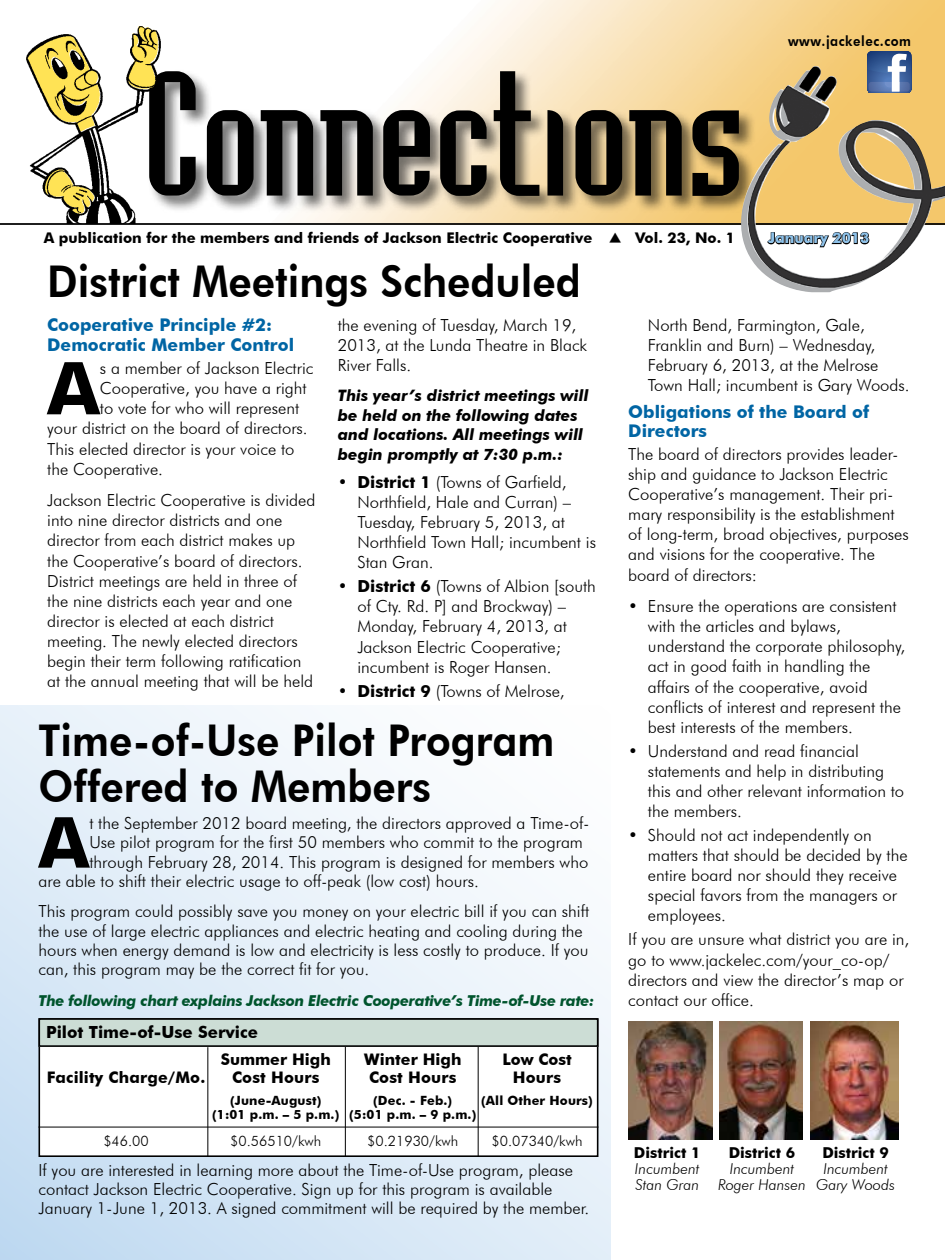
<style>
.page{position:relative;width:945px;height:1260px;background:#fff}
.page>*{position:absolute;margin:0;border:0;box-sizing:border-box;transform-origin:0 0}
.t1{font:700 72.98px "Futura BT";color:#000}
.t2{font:700 70.52px "Futura BT";color:#000}
.t3{font:800 43.75px/45.5px "Futura BT";color:#000;scale:.93 1}
.t4{font:700 17.5px/20.1px "Futura BT";color:#0065a4}
.t5{font:700 16.8px "Futura BT";color:#000}
.t6{font:300 16.62px/20.1px "Futura BT";color:#000}
.t7{font:700 15.92px "Futura BT";letter-spacing:.01em;color:#000}
.t8{font:italic 700 15.75px/19.6px "Futura BT";color:#000}
.t9{font:italic 700 15.05px "Futura BT";letter-spacing:-.02em;color:#00542d}
.t10{font:italic 300 15.05px/15.9px "Futura BT";color:#000;text-align:center}
.t11{font:700 15.05px "Futura BT";color:#000}
.t12{font:700 14.7px "Futura BT";color:#000}
.t13{font:700 14.7px "Futura BT";color:#8cc0e8}
.t14{font:300 14.35px "Futura BT";color:#000}
.t15{font:800 14px "Futura BT";letter-spacing:.04em;color:#000;scale:.93 1}
.t16{font:700 12.78px "Futura BT";letter-spacing:.01em;color:#000}
.s1{font-weight:700}
</style>
<div class="page">
<svg style="left:0;top:706px;width:611px;height:554px"></svg>
<img style="left:298px;top:0;width:647px;height:223px">
<div style="left:147px;top:69px;width:609px;height:144px;background:#000;opacity:.55"></div>
<svg style="left:160px;top:71px;width:577px;height:125px"></svg>
<hr style="left:0;top:223px;width:945px;height:2px;background:#000">
<img style="left:26px;top:26px;width:134px;height:198px">
<img style="left:737px;top:70px;width:107px;height:222px">
<img style="left:744px;top:66px;width:201px;height:222px">
<svg style="left:766px;top:231px;width:104px;height:17px"></svg>
<div style="left:39px;top:1019px;width:559px;height:137px;background:#fff"></div>
<div style="left:38px;top:1018px;width:560px;height:139px;border:2px solid #000"></div>
<div style="left:39px;top:1019px;width:559px;height:27px;background:#ccddd5"></div>
<div style="left:38px;top:1018px;width:560px;height:29px;border:2px solid #000"></div>
<hr style="left:38px;top:1127px;width:560px;height:1px;background:#000">
<hr style="left:207px;top:1047px;width:1px;height:110px;background:#000">
<hr style="left:345px;top:1047px;width:1px;height:109px;background:#000">
<hr style="left:478px;top:1047px;width:1px;height:109px;background:#000">
<img style="left:720px;top:1021px;width:83px;height:119px">
<img style="left:628px;top:1021px;width:85px;height:119px">
<img style="left:811px;top:1021px;width:87px;height:119px">
<svg style="left:867px;top:51px;width:44px;height:42px"></svg>
<p class="t15" style="left:788px;top:33px;width:134px">www.jackelec.com</p>
<p class="t12" style="left:44px;top:229px;width:693px">A publication for the members and friends of Jackson Electric Cooperative ▲ Vol. 23, No. 1</p>
<p class="t13" style="left:768px;top:229px;width:103px">January 2013</p>
<h3 class="t3" style="left:47px;top:259px;width:575px">District Meetings Scheduled</h3>
<p class="t4" style="left:47px;top:315px;width:248px">Cooperative Principle #2:<br>Democratic Member Control</p>
<h1 class="t1" style="left:47px;top:344px;width:54px">A</h1>
<p class="t6" style="left:100px;top:358px;width:215px">s a member of Jackson Electric</p>
<p class="t6" style="left:100px;top:378px;width:208px">Cooperative, you have a right</p>
<p class="t6" style="left:100px;top:398px;width:201px">to vote for who will represent</p>
<p class="t6" style="left:47px;top:418px;width:262px">your district on the board of directors.</p>
<p class="t6" style="left:47px;top:439px;width:249px">This elected director is your voice to</p>
<p class="t6" style="left:47px;top:459px;width:117px">the Cooperative.</p>
<p class="t6" style="left:47px;top:490px;width:270px">Jackson Electric Cooperative is divided into nine director districts and one director from each district makes up the Cooperative’s board of directors.<br>District meetings are held in three of the nine districts each year and one director is elected at each district meeting. The newly elected directors begin their term following ratification at the annual meeting that will be held</p>
<p class="t6" style="left:338px;top:315px;width:251px">the evening of Tuesday, March 19,<br>2013, at the Lunda Theatre in Black<br>River Falls.</p>
<p class="t8" style="left:338px;top:386px;width:252px">This year’s district meetings will be held on the following dates and locations. All meetings will begin promptly at 7:30 p.m.:</p>
<p class="t6" style="left:357px;top:472px;width:240px;text-indent:-20px">• <span class="s1">District 1</span> (Towns of Garfield,<br>Northfield, Hale and Curran) –<br>Tuesday, February 5, 2013, at<br>Northfield Town Hall; incumbent is<br>Stan Gran.</p>
<p class="t6" style="left:357px;top:576px;width:240px;text-indent:-20px">• <span class="s1">District 6</span> (Towns of Albion [south of Cty. Rd. P] and Brockway) –<br>Monday, February 4, 2013, at<br>Jackson Electric Cooperative; incumbent is Roger Hansen.</p>
<p class="t6" style="left:338px;top:681px;width:229px">• <span class="s1">District 9</span> (Towns of Melrose,</p>
<h3 class="t3" style="left:39px;top:718px;width:556px">Time-of-Use Pilot Program<br>Offered to Members</h3>
<h2 class="t2" style="left:38px;top:800px;width:52px">A</h2>
<p class="t6" style="left:89px;top:813px;width:501px">t the September 2012 board meeting, the directors approved a Time-of-</p>
<p class="t6" style="left:89px;top:832px;width:495px">Use pilot program for the first 50 members who commit to the program</p>
<p class="t6" style="left:89px;top:852px;width:500px">through February 28, 2014. This program is designed for members who</p>
<p class="t6" style="left:38px;top:871px;width:442px">are able to shift their electric usage to off-peak (low cost) hours.</p>
<p class="t6" style="left:38px;top:902px;width:552px;line-height:19.2px">This program could possibly save you money on your electric bill if you can shift the use of large electric appliances and electric heating and cooling during the hours when energy demand is low and electricity is less costly to produce. If you can, this program may be the correct fit for you.</p>
<p class="t9" style="left:38px;top:991px;width:558px">The following chart explains Jackson Electric Cooperative’s Time-of-Use rate:</p>
<p class="t5" style="left:46px;top:1022px;width:213px">Pilot Time-of-Use Service</p>
<p class="t7" style="left:221px;top:1050px;width:112px">Summer High</p>
<p class="t7" style="left:364px;top:1050px;width:99px">Winter High</p>
<p class="t7" style="left:502px;top:1050px;width:71px">Low Cost</p>
<p class="t7" style="left:47px;top:1068px;width:160px">Facility Charge/Mo.</p>
<p class="t7" style="left:232px;top:1068px;width:89px">Cost Hours</p>
<p class="t7" style="left:369px;top:1068px;width:89px">Cost Hours</p>
<p class="t7" style="left:513px;top:1068px;width:50px">Hours</p>
<p class="t16" style="left:230px;top:1092px;width:93px">(June-August)</p>
<p class="t16" style="left:373px;top:1092px;width:81px">(Dec. - Feb.)</p>
<p class="t16" style="left:481px;top:1092px;width:113px">(All Other Hours)</p>
<p class="t16" style="left:212px;top:1107px;width:266px">(1:01 p.m. – 5 p.m.) (5:01 p.m. – 9 p.m.)</p>
<p class="t14" style="left:103px;top:1132px;width:47px">$46.00</p>
<p class="t14" style="left:230px;top:1132px;width:93px">$0.56510/kwh</p>
<p class="t14" style="left:367px;top:1132px;width:93px">$0.21930/kwh</p>
<p class="t14" style="left:492px;top:1132px;width:93px">$0.07340/kwh</p>
<p class="t6" style="left:39px;top:1160px;width:552px;line-height:19.2px">If you are interested in learning more about the Time-of-Use program, please contact Jackson Electric Cooperative. Sign up for this program is available<br>January 1-June 1, 2013. A signed commitment will be required by the member.</p>
<p class="t6" style="left:648px;top:315px;width:263px">North Bend, Farmington, Gale,<br>Franklin and Burn) – Wednesday,<br>February 6, 2013, at the Melrose<br>Town Hall; incumbent is Gary Woods.</p>
<p class="t4" style="left:628px;top:402px;width:242px;line-height:19.2px">Obligations of the Board of<br>Directors</p>
<p class="t6" style="left:628px;top:444px;width:282px">The board of directors provides leader&shy;ship and guidance to Jackson Electric Cooperative’s management. Their pri&shy;mary responsibility is the establishment of long-term, broad objectives, purposes and visions for the cooperative. The board of directors:</p>
<p class="t6" style="left:648px;top:596px;width:259px;text-indent:-20px">• Ensure the operations are consistent with the articles and bylaws, understand the corporate philosophy, act in good faith in handling the affairs of the cooperative, avoid conflicts of interest and represent the best interests of the members.</p>
<p class="t6" style="left:648px;top:741px;width:258px;text-indent:-20px">• Understand and read financial statements and help in distributing this and other relevant information to the members.</p>
<p class="t6" style="left:648px;top:825px;width:261px;text-indent:-20px">• Should not act independently on matters that should be decided by the entire board nor should they receive special favors from the managers or employees.</p>
<p class="t6" style="left:628px;top:929px;width:283px">If you are unsure what district you are in, go to www.jackelec.com/your_co-op/ directors and view the director’s map or contact our office.</p>
<p class="t11" style="left:634px;top:1144px;width:68px">District 1</p>
<p class="t10" style="left:635px;top:1161px;width:66px;text-align:left">Incumbent<br>Stan Gran</p>
<p class="t11" style="left:729px;top:1144px;width:68px">District 6</p>
<p class="t10" style="left:718px;top:1161px;width:89px">Incumbent<br>Roger Hansen</p>
<p class="t11" style="left:822px;top:1144px;width:68px">District 9</p>
<p class="t10" style="left:816px;top:1161px;width:80px">Incumbent<br>Gary Woods</p>
</div>
